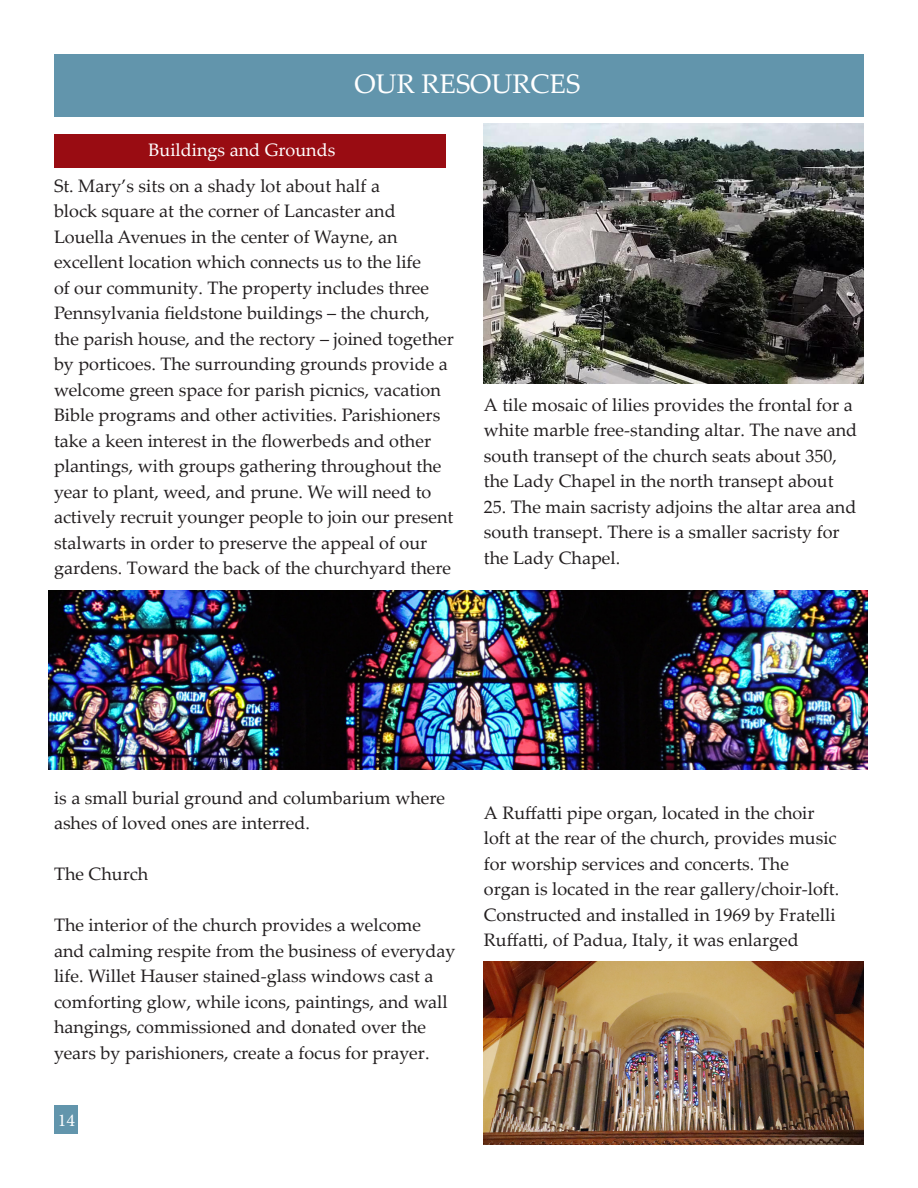
<style>
.page{position:relative;width:918px;height:1188px;background:#fff}
.page>*{position:absolute;margin:0;border:0;box-sizing:border-box;transform-origin:0 0}
.t1{font:27px "Palatino Linotype";color:#fff}
.t2{font:18px/25.5px "Palatino Linotype";color:#231f20}
.t3{font:18px "Palatino Linotype";color:#fff}
.t4{font:18px "Minion Pro";color:#fff}
</style>
<div class="page">
<div style="left:54px;top:1106px;width:24px;height:28px;background:#6295ac"></div>
<div style="left:54px;top:54px;width:810px;height:63px;background:#6295ac"></div>
<div style="left:54px;top:134px;width:392px;height:33px;background:#990c12"></div>
<img style="left:484px;top:123px;width:380px;height:260px">
<img style="left:484px;top:961px;width:380px;height:184px">
<img style="left:49px;top:591px;width:818px;height:179px">
<p class="t3" style="left:149px;top:137px;width:188px">Buildings and Grounds</p>
<p class="t1" style="left:354px;top:65px;width:227px">OUR RESOURCES</p>
<p class="t2" style="left:54px;top:172px;width:401px">St. Mary’s sits on a shady lot about half a<br>block square at the corner of Lancaster and Louella Avenues in the center of Wayne, an excellent location which connects us to the life<br>of our community. The property includes three Pennsylvania fieldstone buildings – the church, the parish house, and the rectory – joined together by porticoes. The surrounding grounds provide a welcome green space for parish picnics, vacation Bible programs and other activities. Parishioners take a keen interest in the flowerbeds and other plantings, with groups gathering throughout the year to plant, weed, and prune. We will need to actively recruit younger people to join our present stalwarts in order to preserve the appeal of our gardens. Toward the back of the churchyard there</p>
<p class="t2" style="left:484px;top:391px;width:375px">A tile mosaic of lilies provides the frontal for a white marble free‐standing altar. The nave and south transept of the church seats about 350, the Lady Chapel in the north transept about</p>
<p class="t2" style="left:484px;top:493px;width:374px">25. The main sacristy adjoins the altar area and south transept. There is a smaller sacristy for the Lady Chapel.</p>
<p class="t2" style="left:54px;top:784px;width:393px">is a small burial ground and columbarium where ashes of loved ones are interred.</p>
<p class="t2" style="left:54px;top:861px;width:96px">The Church</p>
<p class="t2" style="left:54px;top:912px;width:403px">The interior of the church provides a welcome and calming respite from the business of everyday life. Willet Hauser stained-glass windows cast a comforting glow, while icons, paintings, and wall hangings, commissioned and donated over the years by parishioners, create a focus for prayer.</p>
<p class="t4" style="left:58px;top:1108px;width:19px">14</p>
<p class="t2" style="left:484px;top:799px;width:357px">A Ruffatti pipe organ, located in the choir loft at the rear of the church, provides music for worship services and concerts. The organ is located in the rear gallery/choir‐loft.<br>Constructed and installed in 1969 by Fratelli Ruffatti, of Padua, Italy, it was enlarged</p>
</div>
